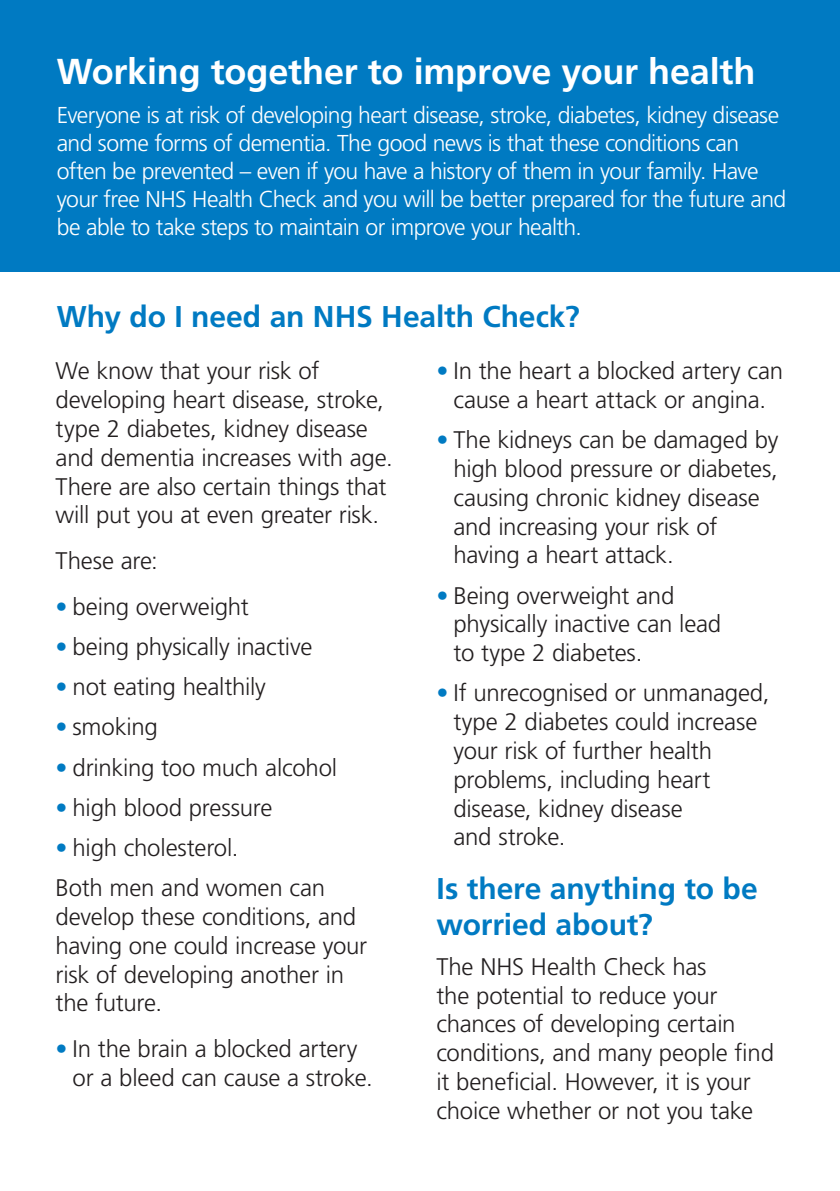
<style>
.page{position:relative;width:840px;height:1191px;background:#fff}
.page>*{position:absolute;margin:0;border:0;box-sizing:border-box;transform-origin:0 0}
.t1{font:700 36px "Frutiger LT Pro";letter-spacing:-.005em;color:#fff}
.t2{font:700 30px/36px "Frutiger LT Pro";letter-spacing:-.005em;color:#007ac2}
.t3{font:300 24px/28.8px "Frutiger LT Pro";letter-spacing:-.01em;color:#231f20}
.t4{font:300 23px/28px "Frutiger LT Pro";letter-spacing:-.03em;color:#fff}
.s1{font-weight:700;color:#007ac2}
</style>
<div class="page">
<div style="left:0;top:0;width:839px;height:271px;background:#007ac2"></div>
<h1 class="t1" style="left:57px;top:50px;width:699px">Working together to improve your health</h1>
<p class="t4" style="left:57px;top:101px;width:730px">Everyone is at risk of developing heart disease, stroke, diabetes, kidney disease and some forms of dementia. The good news is that these conditions can often be prevented – even if you have a history of them in your family. Have your free NHS Health Check and you will be better prepared for the future and be able to take steps to maintain or improve your health.</p>
<p class="t2" style="left:57px;top:298px;width:524px">Why do I need an NHS Health Check?</p>
<p class="t3" style="left:56px;top:357px;width:338px">We know that your risk of developing heart disease, stroke, type 2 diabetes, kidney disease and dementia increases with age.<br>There are also certain things that will put you at even greater risk.</p>
<p class="t3" style="left:56px;top:546px;width:104px">These are:</p>
<p class="t3" style="left:56px;top:592px;width:194px"><span class="s1">•</span> being overweight</p>
<p class="t3" style="left:56px;top:632px;width:258px"><span class="s1">•</span> being physically inactive</p>
<p class="t3" style="left:56px;top:673px;width:212px"><span class="s1">•</span> not eating healthily</p>
<p class="t3" style="left:56px;top:713px;width:104px"><span class="s1">•</span> smoking</p>
<p class="t3" style="left:56px;top:753px;width:283px"><span class="s1">•</span> drinking too much alcohol</p>
<p class="t3" style="left:56px;top:793px;width:218px"><span class="s1">•</span> high blood pressure</p>
<p class="t3" style="left:56px;top:827px;width:271px;line-height:40.2px"><span class="s1">•</span> high cholesterol.<br>Both men and women can</p>
<p class="t3" style="left:56px;top:902px;width:313px">develop these conditions, and having one could increase your risk of developing another in the future.</p>
<p class="t3" style="left:73px;top:1034px;width:301px;text-indent:-17px"><span class="s1">•</span> In the brain a blocked artery or a bleed can cause a stroke.</p>
<p class="t3" style="left:436px;top:357px;width:348px;text-align:center"><span class="s1">•</span> In the heart a blocked artery can cause a heart attack or angina.</p>
<p class="t3" style="left:453px;top:426px;width:326px;text-indent:-17px"><span class="s1">•</span> The kidneys can be damaged by high blood pressure or diabetes, causing chronic kidney disease and increasing your risk of having a heart attack.</p>
<p class="t3" style="left:453px;top:581px;width:269px;text-indent:-17px"><span class="s1">•</span> Being overweight and physically inactive can lead to type 2 diabetes.</p>
<p class="t3" style="left:453px;top:679px;width:317px;text-indent:-17px"><span class="s1">•</span> If unrecognised or unmanaged, type 2 diabetes could increase your risk of further health problems, including heart disease, kidney disease<br>and stroke.</p>
<p class="t2" style="left:436px;top:870px;width:322px">Is there anything to be worried about?</p>
<p class="t3" style="left:436px;top:952px;width:339px">The NHS Health Check has<br>the potential to reduce your chances of developing certain conditions, and many people find it beneficial. However, it is your choice whether or not you take</p>
</div>
